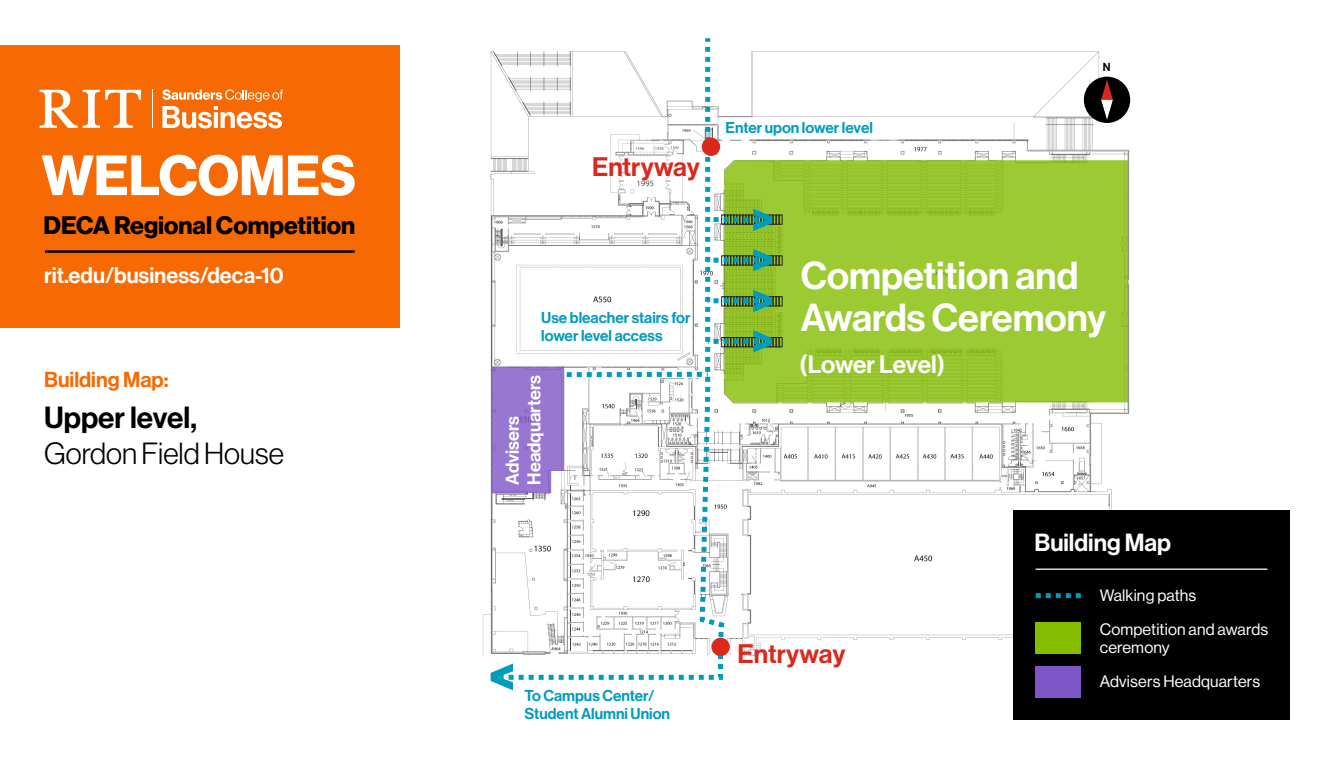
<style>
.page{position:relative;width:1335px;height:765px;background:#fff}
.page>*{position:absolute;margin:0;border:0;box-sizing:border-box;transform-origin:0 0}
.t1{font:55.5px "N Haas Grotesk DS Std 75 Bd";color:#fff}
.t2{font:38.25px/41.8px "N Haas Grotesk DS Std 65 Md";color:#fff}
.t3{font:30px "N Haas Grotesk DS Std 45 Lt";color:#000}
.t4{font:30px "N Haas Grotesk DS Std 65 Md";color:#000}
.t5{font:26.25px "N Haas Grotesk DS Std 65 Md";color:#da291c}
.t6{font:24.75px "N Haas Grotesk DS Std 75 Bd";color:#000}
.t7{font:24.62px "N Haas Grotesk DS Std 65 Md";letter-spacing:-.01em;color:#fff}
.t8{font:24.25px "N Haas Grotesk DS Std 65 Md";color:#fff}
.t9{font:22px "N Haas Grotesk DS Std 65 Md";color:#fff}
.t10{font:21.25px "N Haas Grotesk DS Std 65 Md";color:#f76902}
.t11{font:18.25px/21.5px "N Haas Grotesk DS Std 65 Md";color:#fff}
.t12{font:16.12px/33.9px "N Haas Grotesk DS Std 55 Rg";letter-spacing:.01em;color:#fff}
.t13{font:15.5px/18.5px "N Haas Grotesk DS Std 65 Md";color:#009cbd}
.t14{font:11.38px "N Haas Grotesk DS Std 65 Md";color:#000}
</style>
<div class="page">
<img style="left:482px;top:51px;width:649px;height:605px">
<div style="left:697px;top:624px;width:156px;height:80px;background:#fff"></div>
<svg style="left:771px;top:160px;width:356px;height:242px;background:#9ac831"></svg>
<div style="left:1083px;top:77px;width:46px;height:46px;background:#000;border-radius:50%"></div>
<svg style="left:1101px;top:80px;width:11px;height:40px"></svg>
<div style="left:772px;top:214px;width:4px;height:11px;border:1px solid #222"></div>
<div style="left:775px;top:214px;width:4px;height:11px;border:1px solid #222"></div>
<div style="left:778px;top:214px;width:4px;height:11px;border:1px solid #222"></div>
<div style="left:769px;top:255px;width:4px;height:11px;border:1px solid #222"></div>
<div style="left:772px;top:255px;width:4px;height:11px;border:1px solid #222"></div>
<div style="left:775px;top:255px;width:4px;height:11px;border:1px solid #222"></div>
<div style="left:778px;top:255px;width:4px;height:11px;border:1px solid #222"></div>
<div style="left:772px;top:296px;width:4px;height:10px;border:1px solid #222"></div>
<div style="left:775px;top:296px;width:4px;height:10px;border:1px solid #222"></div>
<div style="left:778px;top:296px;width:4px;height:10px;border:1px solid #222"></div>
<div style="left:769px;top:337px;width:4px;height:10px;border:1px solid #222"></div>
<div style="left:772px;top:337px;width:4px;height:10px;border:1px solid #222"></div>
<div style="left:775px;top:337px;width:4px;height:10px;border:1px solid #222"></div>
<div style="left:778px;top:337px;width:4px;height:10px;border:1px solid #222"></div>
<svg style="left:490px;top:38px;width:281px;height:652px"></svg>
<div style="left:1012px;top:510px;width:277px;height:210px;background:#000"></div>
<svg style="left:1035px;top:593px;width:45px;height:5px"></svg>
<div style="left:1035px;top:622px;width:45px;height:31px;background:#84bd00"></div>
<div style="left:1035px;top:666px;width:45px;height:32px;background:#7d55c7"></div>
<hr style="left:1035px;top:569px;width:232px;height:1px;background:#fff">
<div style="left:0;top:45px;width:399px;height:283px;background:#f76902"></div>
<hr style="left:152px;top:90px;width:1px;height:38px;background:#fff">
<svg style="left:40px;top:90px;width:101px;height:38px"></svg>
<svg style="left:162px;top:89px;width:121px;height:40px"></svg>
<hr style="left:45px;top:250px;width:309px;height:3px;background:#000">
<h1 class="t1" style="left:42px;top:143px;width:316px">WELCOMES</h1>
<h3 class="t6" style="left:44px;top:210px;width:313px">DECA Regional Competition</h3>
<h3 class="t9" style="left:44px;top:262px;width:241px">rit.edu/business/deca-10</h3>
<h3 class="t10" style="left:44px;top:367px;width:126px">Building Map:</h3>
<h3 class="t4" style="left:44px;top:400px;width:154px">Upper level,</h3>
<h3 class="t3" style="left:44px;top:437px;width:241px">Gordon Field House</h3>
<h3 class="t5" style="left:592px;top:152px;width:109px">Entryway</h3>
<p class="t13" style="left:725px;top:118px;width:149px">Enter upon lower level</p>
<p class="t14" style="left:1102px;top:60px;width:9px">N</p>
<p class="t13" style="left:541px;top:308px;width:151px">Use bleacher stairs for lower level access</p>
<p class="t11" style="left:502px;top:485px;width:111px;rotate:-90deg">Advisers<br>Headquarters</p>
<p class="t13" style="left:524px;top:686px;width:147px">To Campus Center/<br>Student Alumni Union</p>
<h2 class="t2" style="left:800px;top:255px;width:307px">Competition and<br>Awards Ceremony</h2>
<h3 class="t7" style="left:799px;top:350px;width:147px">(Lower Level)</h3>
<h3 class="t5" style="left:737px;top:639px;width:109px">Entryway</h3>
<h3 class="t8" style="left:1034px;top:528px;width:138px">Building Map</h3>
<p class="t12" style="left:1099px;top:578px;width:170px">Walking paths<br>Competition and awards</p>
<p class="t12" style="left:1099px;top:631px;width:162px">ceremony<br>Advisers Headquarters</p>
</div>
